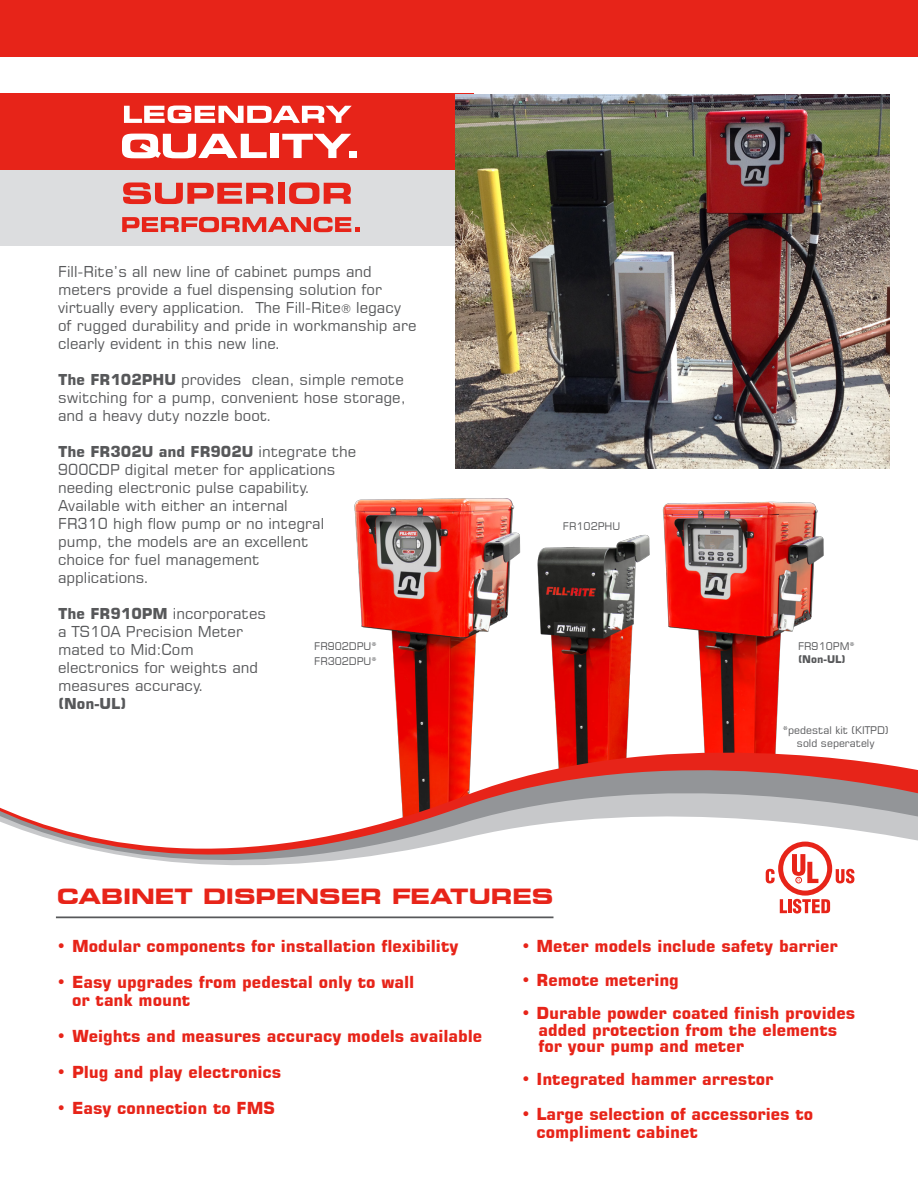
<style>
.page{position:relative;width:918px;height:1188px;background:#fff}
.page>*{position:absolute;margin:0;border:0;box-sizing:border-box;transform-origin:0 0}
.t1{font:700 expanded 21px "Square 721 BT";color:#e72419}
.t2{font:700 16.5px/18px "Square 721 BT";color:#e72419}
.t3{font:15px/18px "Square 721 BT";color:#57585a}
.t4{font:700 15px "Square 721 BT";color:#57585a}
.t5{font:10.5px/12.6px "Square 721 BT";color:#57585a;text-align:center}
.t6{font:700 10.5px "Square 721 BT";color:#57585a}
.s1{font-size:12px}
.s2{font-weight:700}
</style>
<div class="page">
<img style="left:354px;top:498px;width:470px;height:248px">
<div style="left:0;top:169px;width:473px;height:76px;background:#dcdddf"></div>
<div style="left:0;top:94px;width:473px;height:76px;background:#e72419"></div>
<img style="left:455px;top:95px;width:435px;height:373px">
<div style="left:0;top:0;width:918px;height:57px;background:#e72419"></div>
<svg style="left:124px;top:106px;width:228px;height:17px"></svg>
<svg style="left:122px;top:134px;width:145px;height:24px"></svg>
<div style="left:270px;top:134px;width:8px;height:24px;background:#fff"></div>
<svg style="left:282px;top:134px;width:69px;height:24px"></svg>
<div style="left:349px;top:151px;width:8px;height:7px;background:#fff"></div>
<svg style="left:123px;top:182px;width:150px;height:22px"></svg>
<div style="left:278px;top:183px;width:7px;height:21px;background:#e72419"></div>
<svg style="left:289px;top:182px;width:62px;height:22px"></svg>
<svg style="left:122px;top:217px;width:238px;height:15px"></svg>
<hr style="left:56px;top:916px;width:498px;height:2px;background:#57585a">
<svg style="left:779px;top:889px;width:52px;height:25px"></svg>
<svg style="left:398px;top:746px;width:483px;height:18px"></svg>
<svg style="left:0;top:764px;width:918px;height:125px"></svg>
<p class="t3" style="left:58px;top:262px;width:360px">Fill-Rite’s all new line of cabinet pumps and meters provide a fuel dispensing solution for virtually every application. The Fill-Rite<span class="s1">®</span> legacy of rugged durability and pride in workmanship are clearly evident in this new line.</p>
<p class="t3" style="left:58px;top:370px;width:349px"><span class="s2">The FR102PHU</span> provides clean, simple remote switching for a pump, convenient hose storage, and a heavy duty nozzle boot.</p>
<p class="t3" style="left:58px;top:442px;width:300px"><span class="s2">The FR302U and FR902U</span> integrate the<br>900CDP digital meter for applications needing electronic pulse capability.<br>Available with either an internal<br>FR310 high flow pump or no integral pump, the models are an excellent choice for fuel management<br>applications.</p>
<p class="t3" style="left:58px;top:604px;width:210px"><span class="s2">The FR910PM</span> incorporates a TS10A Precision Meter mated to Mid:Com electronics for weights and measures accuracy.</p>
<p class="t4" style="left:58px;top:694px;width:70px">(Non-UL)</p>
<p class="t5" style="left:314px;top:639px;width:64px;line-height:14.4px;text-align:left">FR902DPU*<br>FR302DPU*</p>
<p class="t5" style="left:563px;top:520px;width:59px">FR102PHU</p>
<h1 class="t1" style="left:57px;top:883px;width:498px">CABINET DISPENSER FEATURES</h1>
<p class="t5" style="left:798px;top:640px;width:58px">FR910PM*</p>
<p class="t6" style="left:798px;top:653px;width:49px">(Non-UL)</p>
<p class="t5" style="left:783px;top:724px;width:107px">*pedestal kit (KITPD) sold seperately</p>
<p class="t2" style="left:57px;top:937px;width:403px">• Modular components for installation flexibility</p>
<p class="t2" style="left:72px;top:973px;width:344px;text-indent:-16px">• Easy upgrades from pedestal only to wall or tank mount</p>
<p class="t2" style="left:57px;top:1027px;width:427px">• Weights and measures accuracy models available</p>
<p class="t2" style="left:57px;top:1063px;width:226px">• Plug and play electronics</p>
<p class="t2" style="left:57px;top:1099px;width:220px">• Easy connection to FMS</p>
<p class="t2" style="left:521px;top:937px;width:318px">• Meter models include safety barrier</p>
<p class="t2" style="left:521px;top:971px;width:159px">• Remote metering</p>
<p class="t2" style="left:538px;top:1005px;width:318px;line-height:16.5px;text-indent:-17px">• Durable powder coated finish provides added protection from the elements for your pump and meter</p>
<p class="t2" style="left:521px;top:1070px;width:254px">• Integrated hammer arrestor</p>
<p class="t2" style="left:537px;top:1105px;width:278px;text-indent:-16px">• Large selection of accessories to compliment cabinet</p>
</div>
